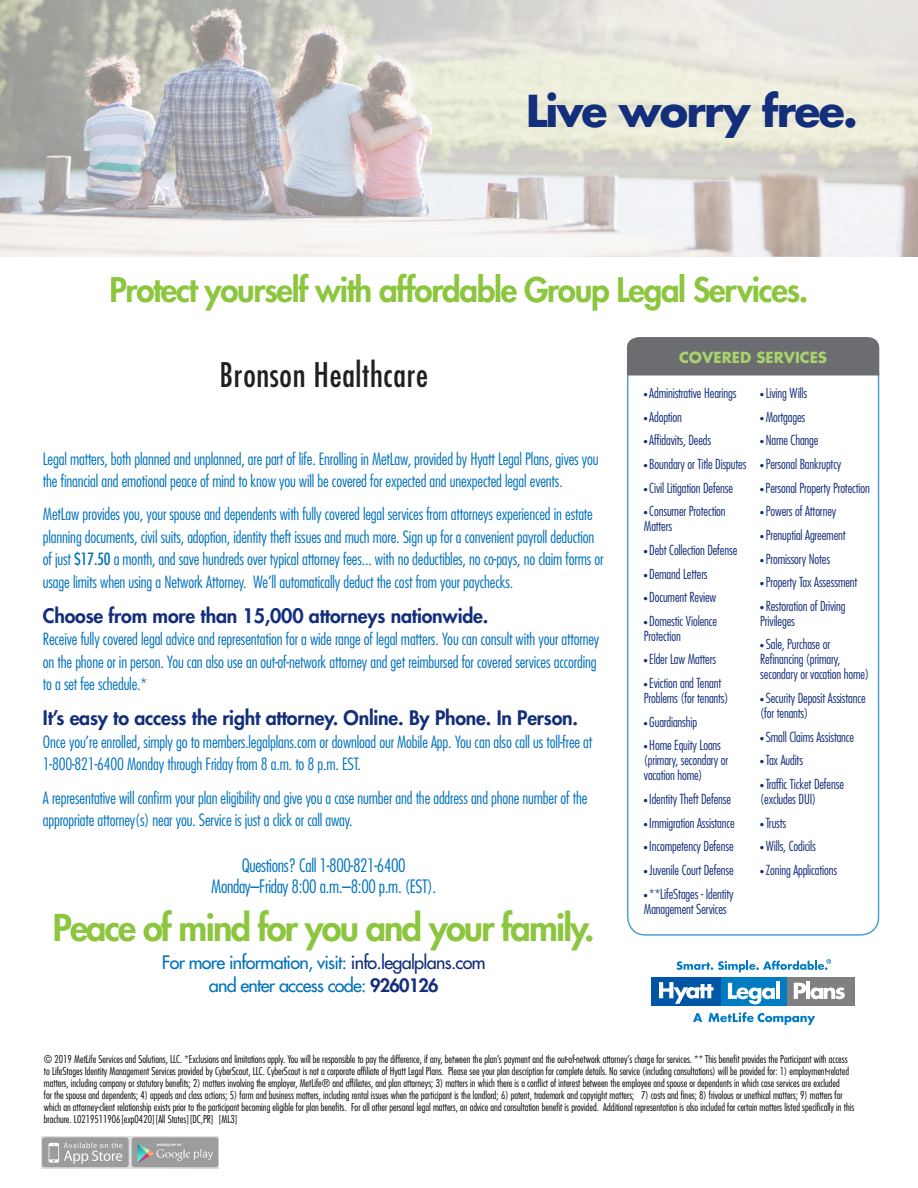
<style>
.page{position:relative;width:918px;height:1188px;background:#fff}
.page>*{position:absolute;margin:0;border:0;box-sizing:border-box;transform-origin:0 0}
.t1{font:700 42.75px "Futura Std";letter-spacing:-.04em;color:#132e7a}
.t2{font:800 36px "Futura Std";letter-spacing:-.05em;color:#8bc63e}
.t3{font:800 33px "Futura Std";letter-spacing:-.04em;color:#8bc63e}
.t4{font:condensed 33px "Futura Std";letter-spacing:.02em;color:#231f20}
.t5{font:800 19.5px "Futura Std";letter-spacing:-.01em;color:#132e7a}
.t6{font:500 18px "Futura Std";letter-spacing:-.04em;color:#0072bc}
.t7{font:300 condensed 18px "Futura Std";letter-spacing:-.02em;color:#0072bc}
.t8{font:300 condensed 16.5px/22.5px "Futura Std";letter-spacing:-.01em;color:#0072bc}
.t9{font:700 15px "Futura Std";color:#a8d26c}
.t10{font:300 condensed 13.5px/15px "Futura Std";letter-spacing:-.01em;color:#132e7a}
.t11{font:300 condensed 10.5px/12px "Futura Std";color:#000}
.s1{font-weight:400}
.s2{color:#132e7a}
.s3{font-weight:800;color:#132e7a}
.s4{font-size:9px}
</style>
<div class="page">
<img style="left:0;top:0;width:918px;height:256px">
<div style="left:627px;top:356px;width:252px;height:580px;border:2px solid #4da1d4;border-radius:18px"></div>
<div style="left:627px;top:337px;width:252px;height:38px;background:#6c6d70"></div>
<div style="left:652px;top:977px;width:69px;height:29px;background:#0155a5"></div>
<div style="left:721px;top:977px;width:66px;height:29px;background:#007cc2"></div>
<div style="left:787px;top:977px;width:68px;height:29px;background:#808083"></div>
<svg style="left:659px;top:982px;width:55px;height:22px"></svg>
<svg style="left:728px;top:983px;width:47px;height:21px"></svg>
<hr style="left:776px;top:981px;width:4px;height:18px;background:#fff">
<hr style="left:806px;top:981px;width:4px;height:18px;background:#fff">
<svg style="left:794px;top:983px;width:51px;height:16px"></svg>
<svg style="left:693px;top:1013px;width:9px;height:9px"></svg>
<svg style="left:708px;top:1012px;width:107px;height:13px"></svg>
<svg style="left:677px;top:959px;width:154px;height:13px"></svg>
<img style="left:42px;top:1137px;width:177px;height:31px">
<p class="t1" style="left:526px;top:82px;width:333px">Live worry free.</p>
<p class="t3" style="left:110px;top:269px;width:700px">Protect yourself with affordable Group Legal Services.</p>
<p class="t4" style="left:219px;top:355px;width:210px">Bronson Healthcare</p>
<p class="t8" style="left:43px;top:447px;width:557px">Legal matters, both planned and unplanned, are part of life. Enrolling in MetLaw, provided by Hyatt Legal Plans, gives you the financial and emotional peace of mind to know you will be covered for expected and unexpected legal events.</p>
<p class="t8" style="left:43px;top:503px;width:562px">MetLaw provides you, your spouse and dependents with fully covered legal services from attorneys experienced in estate planning documents, civil suits, adoption, identity theft issues and much more. Sign up for a convenient payroll deduction of just <span class="s1">$17.50</span> a month, and save hundreds over typical attorney fees... with no deductibles, no co-pays, no claim forms or usage limits when using a Network Attorney. We’ll automatically deduct the cost from your paychecks.</p>
<p class="t5" style="left:43px;top:603px;width:447px">Choose from more than 15,000 attorneys nationwide.</p>
<p class="t8" style="left:43px;top:628px;width:558px">Receive fully covered legal advice and representation for a wide range of legal matters. You can consult with your attorney on the phone or in person. You can also use an out-of-network attorney and get reimbursed for covered services according to a set fee schedule.*</p>
<p class="t5" style="left:43px;top:706px;width:537px">It’s easy to access the right attorney. Online. By Phone. In Person.</p>
<p class="t8" style="left:43px;top:730px;width:551px">Once you’re enrolled, simply go to members.legalplans.com or download our Mobile App. You can also call us toll-free at<br>1-800-821-6400 Monday through Friday from 8 a.m. to 8 p.m. EST.</p>
<p class="t8" style="left:43px;top:786px;width:546px">A representative will confirm your plan eligibility and give you a case number and the address and phone number of the appropriate attorney(s) near you. Service is just a click or call away.</p>
<p class="t7" style="left:242px;top:854px;width:166px">Questions? Call 1-800-821-6400</p>
<p class="t7" style="left:211px;top:875px;width:226px">Monday–Friday 8:00 a.m.–8:00 p.m. (EST).</p>
<p class="t2" style="left:53px;top:905px;width:543px">Peace of mind for you and your family.</p>
<p class="t6" style="left:162px;top:951px;width:325px">For more information, visit: <span class="s2">info.legalplans.com</span></p>
<p class="t6" style="left:209px;top:974px;width:231px">and enter access code: <span class="s3">9260126</span></p>
<p class="t9" style="left:679px;top:347px;width:150px">COVERED SERVICES</p>
<p class="t10" style="left:644px;top:386px;width:94px"><span class="s4">•</span> Administrative Hearings</p>
<p class="t10" style="left:644px;top:409px;width:40px"><span class="s4">•</span> Adoption</p>
<p class="t10" style="left:644px;top:433px;width:69px"><span class="s4">•</span> Affidavits, Deeds</p>
<p class="t10" style="left:644px;top:457px;width:104px"><span class="s4">•</span> Boundary or Title Disputes</p>
<p class="t10" style="left:644px;top:480px;width:91px"><span class="s4">•</span> Civil Litigation Defense</p>
<p class="t10" style="left:644px;top:504px;width:83px"><span class="s4">•</span> Consumer Protection<br>Matters</p>
<p class="t10" style="left:644px;top:542px;width:95px"><span class="s4">•</span> Debt Collection Defense</p>
<p class="t10" style="left:644px;top:566px;width:65px"><span class="s4">•</span> Demand Letters</p>
<p class="t10" style="left:644px;top:590px;width:74px"><span class="s4">•</span> Document Review</p>
<p class="t10" style="left:644px;top:613px;width:75px"><span class="s4">•</span> Domestic Violence<br>Protection</p>
<p class="t10" style="left:644px;top:652px;width:74px"><span class="s4">•</span> Elder Law Matters</p>
<p class="t10" style="left:644px;top:676px;width:86px"><span class="s4">•</span> Eviction and Tenant<br>Problems (for tenants)</p>
<p class="t10" style="left:644px;top:714px;width:55px"><span class="s4">•</span> Guardianship</p>
<p class="t10" style="left:644px;top:738px;width:86px"><span class="s4">•</span> Home Equity Loans (primary, secondary or vacation home)</p>
<p class="t10" style="left:644px;top:792px;width:89px"><span class="s4">•</span> Identity Theft Defense</p>
<p class="t10" style="left:644px;top:815px;width:92px"><span class="s4">•</span> Immigration Assistance</p>
<p class="t10" style="left:644px;top:839px;width:91px"><span class="s4">•</span> Incompetency Defense</p>
<p class="t10" style="left:644px;top:862px;width:91px"><span class="s4">•</span> Juvenile Court Defense</p>
<p class="t10" style="left:644px;top:886px;width:91px"><span class="s4">•</span> **LifeStages - Identity<br>Management Services</p>
<p class="t10" style="left:760px;top:386px;width:49px"><span class="s4">•</span> Living Wills</p>
<p class="t10" style="left:760px;top:409px;width:47px"><span class="s4">•</span> Mortgages</p>
<p class="t10" style="left:760px;top:433px;width:60px"><span class="s4">•</span> Name Change</p>
<p class="t10" style="left:760px;top:457px;width:83px"><span class="s4">•</span> Personal Bankruptcy</p>
<p class="t10" style="left:760px;top:480px;width:111px"><span class="s4">•</span> Personal Property Protection</p>
<p class="t10" style="left:760px;top:504px;width:78px"><span class="s4">•</span> Powers of Attorney</p>
<p class="t10" style="left:760px;top:527px;width:87px"><span class="s4">•</span> Prenuptial Agreement</p>
<p class="t10" style="left:760px;top:551px;width:71px"><span class="s4">•</span> Promissory Notes</p>
<p class="t10" style="left:760px;top:575px;width:99px"><span class="s4">•</span> Property Tax Assessment</p>
<p class="t10" style="left:760px;top:598px;width:87px"><span class="s4">•</span> Restoration of Driving<br>Privileges</p>
<p class="t10" style="left:760px;top:637px;width:110px"><span class="s4">•</span> Sale, Purchase or<br>Refinancing (primary, secondary or vacation home)</p>
<p class="t10" style="left:760px;top:691px;width:107px"><span class="s4">•</span> Security Deposit Assistance (for tenants)</p>
<p class="t10" style="left:760px;top:729px;width:95px"><span class="s4">•</span> Small Claims Assistance</p>
<p class="t10" style="left:760px;top:753px;width:44px"><span class="s4">•</span> Tax Audits</p>
<p class="t10" style="left:760px;top:777px;width:85px"><span class="s4">•</span> Traffic Ticket Defense (excludes DUI)</p>
<p class="t10" style="left:760px;top:815px;width:28px"><span class="s4">•</span> Trusts</p>
<p class="t10" style="left:760px;top:839px;width:57px"><span class="s4">•</span> Wills, Codicils</p>
<p class="t10" style="left:760px;top:862px;width:78px"><span class="s4">•</span> Zoning Applications</p>
<p class="t11" style="left:44px;top:1054px;width:812px">© 2019 MetLife Services and Solutions, LLC. *Exclusions and limitations apply. You will be responsible to pay the difference, if any, between the plan’s payment and the out-of-network attorney’s charge for services. ** This benefit provides the Participant with access to LifeStages Identity Management Services provided by CyberScout, LLC. CyberScout is not a corporate affiliate of Hyatt Legal Plans. Please see your plan description for complete details. No service (including consultations) will be provided for: 1) employment-related matters, including company or statutory benefits; 2) matters involving the employer, MetLife® and affiliates, and plan attorneys; 3) matters in which there is a conflict of interest between the employee and spouse or dependents in which case services are excluded<br>for the spouse and dependents; 4) appeals and class actions; 5) farm and business matters, including rental issues when the participant is the landlord; 6) patent, trademark and copyright matters; 7) costs and fines; 8) frivolous or unethical matters; 9) matters for which an attorney-client relationship exists prior to the participant becoming eligible for plan benefits. For all other personal legal matters, an advice and consultation benefit is provided. Additional representation is also included for certain matters listed specifically in this brochure. L0219511906[exp0420][All States][DC,PR] [ML3]</p>
</div>
